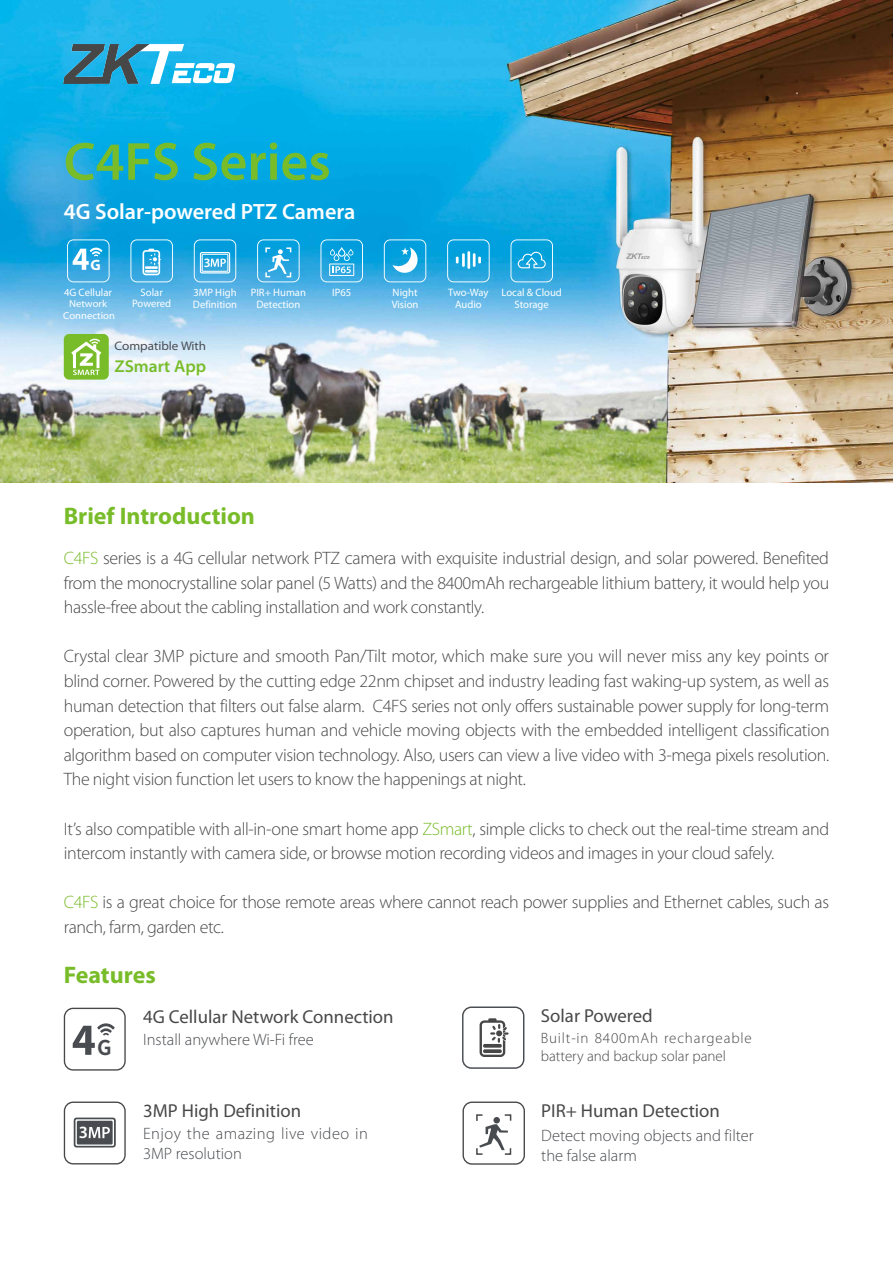
<style>
.page{position:relative;width:893px;height:1263px;background:#fff}
.page>*{position:absolute;margin:0;border:0;box-sizing:border-box;transform-origin:0 0}
.t1{font:600 54px "Myriad Pro";color:#79bc29}
.t2{font:700 24px "Myriad Pro";color:#79bc29}
.t3{font:600 22.2px "Myriad Pro";color:#fff}
.t4{font:700 20.4px "Source Han Sans CN";color:#484b4f}
.t5{font:18.75px "Myriad Pro";color:#484848}
.t6{font:300 18px/24.6px "Myriad Pro";letter-spacing:-.02em;color:#484748;text-align:justify}
.t7{font:600 semi-expanded 17.25px "Myriad Pro";color:#78bd29;scale:.95 1}
.t8{font:600 17.25px "Myriad Pro";color:#fff}
.t9{font:300 16.5px/19.8px "Myriad Pro";color:#484b4f}
.t10{font:300 16.5px/19.8px "Myriad Pro";letter-spacing:.03em;color:#484b4f}
.t11{font:300 15px/18px "Myriad Pro";letter-spacing:.045em;color:#484848}
.t12{font:700 15px "Myriad Pro";color:#fff}
.t13{font:600 12.9px "Myriad Pro";color:#fff}
.t14{font:semi-expanded 12.3px "Myriad Pro";color:#474a4f}
.t15{font:10.8px/12px "Myriad Pro";color:#fff;text-align:center}
.t16{font:10.05px/11.2px "Myriad Pro";color:#fff;text-align:center;scale:1.05 1}
.s1{color:#79bc29}
</style>
<div class="page">
<img style="left:0;top:0;width:893px;height:483px">
<div style="left:64px;top:334px;width:45px;height:46px;background:#78bd29;border-radius:5px"></div>
<svg style="left:71px;top:338px;width:30px;height:37px"></svg>
<div style="left:462px;top:1006px;width:62px;height:63px;border:1px solid #484b4f;border-radius:9px"></div>
<svg style="left:64px;top:1101px;width:62px;height:63px"></svg>
<svg style="left:463px;top:1101px;width:62px;height:64px"></svg>
<svg style="left:480px;top:1018px;width:29px;height:39px"></svg>
<svg style="left:447px;top:239px;width:43px;height:43px;background:#36b0e2"></svg>
<svg style="left:510px;top:239px;width:43px;height:43px;background:#2fafe0"></svg>
<svg style="left:194px;top:239px;width:42px;height:43px;background:#4eb6e4"></svg>
<svg style="left:257px;top:239px;width:43px;height:43px;background:#44b3e4"></svg>
<svg style="left:130px;top:239px;width:43px;height:43px;background:#45b3e4"></svg>
<svg style="left:384px;top:239px;width:42px;height:43px;background:#43b5e4"></svg>
<svg style="left:64px;top:1008px;width:62px;height:62px"></svg>
<svg style="left:67px;top:239px;width:43px;height:43px;background:#4cb4e4"></svg>
<img style="left:64px;top:44px;width:171px;height:40px">
<svg style="left:320px;top:239px;width:43px;height:43px;background:#40b3e4"></svg>
<h1 class="t1" style="left:64px;top:127px;width:269px">C4FS Series</h1>
<p class="t3" style="left:64px;top:197px;width:293px">4G Solar-powered PTZ Camera</p>
<p class="t12" style="left:91px;top:255px;width:12px">G</p>
<p class="t15" style="left:64px;top:286px;width:49px">4G Cellular</p>
<p class="t16" style="left:63px;top:298px;width:51px">Network<br>Connection</p>
<p class="t13" style="left:204px;top:254px;width:8px">3</p>
<p class="t15" style="left:193px;top:286px;width:46px;text-align:left">3MP High<br>Definition</p>
<p class="t15" style="left:251px;top:286px;width:57px">PIR+ Human<br>Detection</p>
<p class="t15" style="left:132px;top:286px;width:40px;line-height:11.2px">Solar<br>Powered</p>
<p class="t15" style="left:392px;top:286px;width:28px;text-align:left">Night<br>Vision</p>
<p class="t15" style="left:332px;top:286px;width:21px">IP65</p>
<p class="t14" style="left:114px;top:339px;width:93px">Compatible With</p>
<p class="t7" style="left:114px;top:357px;width:98px">ZSmart App</p>
<p class="t15" style="left:448px;top:286px;width:42px">Two-Way<br>Audio</p>
<p class="t15" style="left:501px;top:286px;width:62px">Local &amp; Cloud<br>Storage</p>
<h2 class="t2" style="left:64px;top:500px;width:193px">Brief Introduction</h2>
<p class="t6" style="left:64px;top:545px;width:767px"><span class="s1">C4FS</span> series is a 4G cellular network PTZ camera with exquisite industrial design, and solar powered. Benefited from the monocrystalline solar panel (5 Watts) and the 8400mAh rechargeable lithium battery, it would help you hassle-free about the cabling installation and work constantly.</p>
<p class="t6" style="left:64px;top:644px;width:767px">Crystal clear 3MP picture and smooth Pan/Tilt motor, which make sure you will never miss any key points or blind corner. Powered by the cutting edge 22nm chipset and industry leading fast waking-up system, as well as human detection that filters out false alarm. C4FS series not only offers sustainable power supply for long-term operation, but also captures human and vehicle moving objects with the embedded intelligent classification algorithm based on computer vision technology. Also, users can view a live video with 3-mega pixels resolution.<br>The night vision function let users to know the happenings at night.</p>
<p class="t6" style="left:64px;top:816px;width:767px">It’s also compatible with all-in-one smart home app <span class="s1">ZSmart</span>, simple clicks to check out the real-time stream and intercom instantly with camera side, or browse motion recording videos and images in your cloud safely.</p>
<p class="t6" style="left:64px;top:890px;width:767px"><span class="s1">C4FS</span> is a great choice for those remote areas where cannot reach power supplies and Ethernet cables, such as ranch, farm, garden etc.</p>
<h2 class="t2" style="left:64px;top:959px;width:93px">Features</h2>
<p class="t4" style="left:97px;top:1036px;width:16px">G</p>
<p class="t8" style="left:79px;top:1121px;width:11px">3</p>
<p class="t5" style="left:143px;top:1005px;width:252px">4G Cellular Network Connection</p>
<p class="t9" style="left:143px;top:1029px;width:172px">Install anywhere Wi-Fi free</p>
<p class="t5" style="left:143px;top:1099px;width:160px">3MP High Definition</p>
<p class="t10" style="left:143px;top:1123px;width:226px">Enjoy the amazing live video in<br>3MP resolution</p>
<p class="t5" style="left:541px;top:1004px;width:113px">Solar Powered</p>
<p class="t11" style="left:541px;top:1028px;width:212px">Built-in 8400mAh rechargeable battery and backup solar panel</p>
<p class="t5" style="left:541px;top:1099px;width:180px">PIR+ Human Detection</p>
<p class="t9" style="left:541px;top:1125px;width:214px">Detect moving objects and filter the false alarm</p>
</div>
